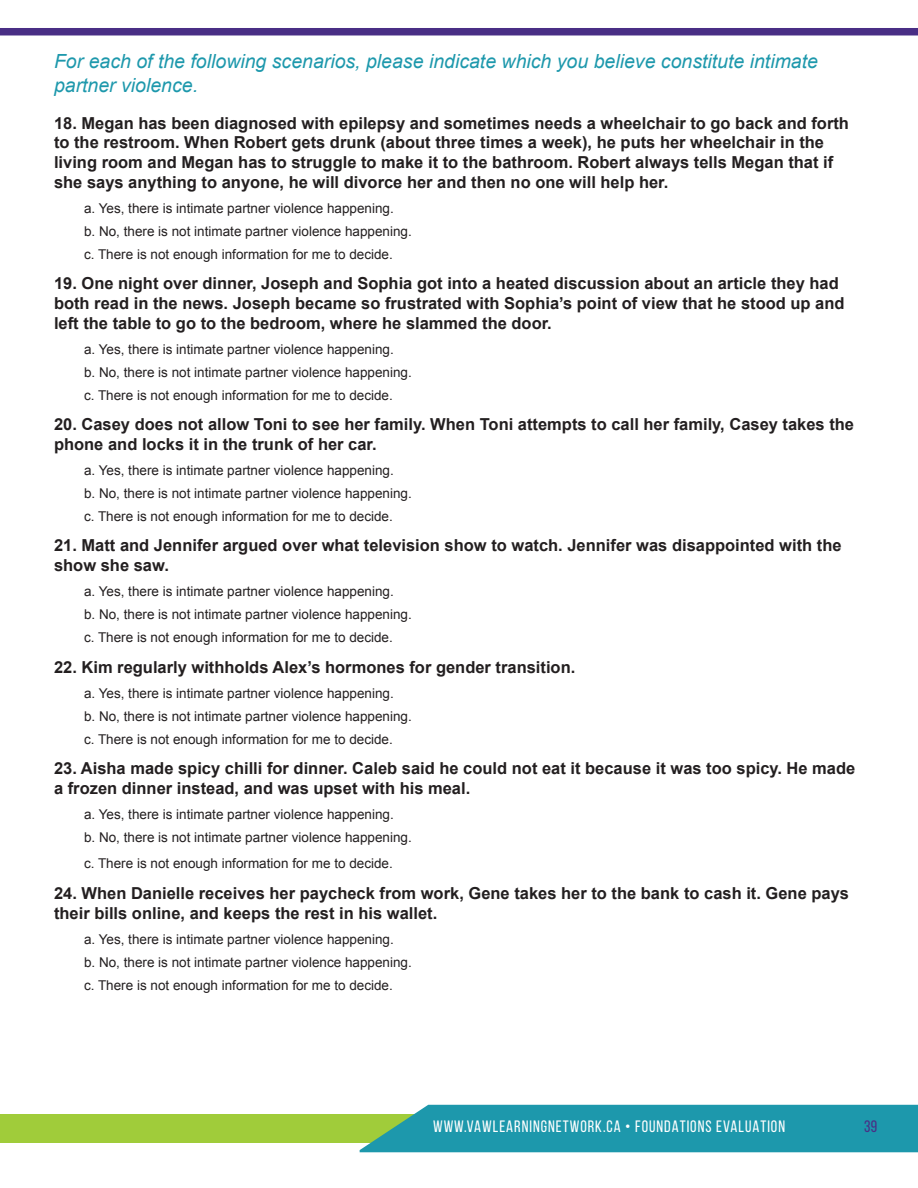
<style>
.page{position:relative;width:918px;height:1188px;background:#fff}
.page>*{position:absolute;margin:0;border:0;box-sizing:border-box;transform-origin:0 0}
.t1{font:italic 19.5px/23.4px "Arial";color:#1d98ac}
.t2{font:700 16.5px/19.8px "Arial";color:#231f20}
.t3{font:16.5px "Bebas Neue";letter-spacing:.06em;color:#fff}
.t4{font:16.5px "Bebas Neue";color:#492e85}
.t5{font:13.5px/23px "Arial";color:#231f20}
</style>
<div class="page">
<div style="left:0;top:1115px;width:918px;height:28px;background:#a0cc3a"></div>
<div style="left:0;top:28px;width:918px;height:7px;background:#492e85"></div>
<div style="left:360px;top:1105px;width:558px;height:47px;background:#1d98ac"></div>
<p class="t1" style="left:54px;top:50px;width:766px">For each of the following scenarios, please indicate which you believe constitute intimate partner violence.</p>
<p class="t2" style="left:54px;top:113px;width:797px">18. Megan has been diagnosed with epilepsy and sometimes needs a wheelchair to go back and forth to the restroom. When Robert gets drunk (about three times a week), he puts her wheelchair in the living room and Megan has to struggle to make it to the bathroom. Robert always tells Megan that if she says anything to anyone, he will divorce her and then no one will help her.</p>
<p class="t5" style="left:84px;top:197px;width:329px">a. Yes, there is intimate partner violence happening.<br>b. No, there is not intimate partner violence happening. c. There is not enough information for me to decide.</p>
<p class="t2" style="left:54px;top:274px;width:792px">19. One night over dinner, Joseph and Sophia got into a heated discussion about an article they had both read in the news. Joseph became so frustrated with Sophia’s point of view that he stood up and left the table to go to the bedroom, where he slammed the door.</p>
<p class="t5" style="left:84px;top:338px;width:329px">a. Yes, there is intimate partner violence happening.<br>b. No, there is not intimate partner violence happening. c. There is not enough information for me to decide.</p>
<p class="t2" style="left:54px;top:415px;width:802px">20. Casey does not allow Toni to see her family. When Toni attempts to call her family, Casey takes the phone and locks it in the trunk of her car.</p>
<p class="t5" style="left:84px;top:459px;width:329px">a. Yes, there is intimate partner violence happening.<br>b. No, there is not intimate partner violence happening. c. There is not enough information for me to decide.</p>
<p class="t2" style="left:54px;top:536px;width:789px">21. Matt and Jennifer argued over what television show to watch. Jennifer was disappointed with the show she saw.</p>
<p class="t5" style="left:84px;top:580px;width:329px">a. Yes, there is intimate partner violence happening.<br>b. No, there is not intimate partner violence happening. c. There is not enough information for me to decide.</p>
<p class="t2" style="left:54px;top:657px;width:523px">22. Kim regularly withholds Alex’s hormones for gender transition.</p>
<p class="t5" style="left:84px;top:682px;width:329px">a. Yes, there is intimate partner violence happening.<br>b. No, there is not intimate partner violence happening. c. There is not enough information for me to decide.</p>
<p class="t2" style="left:54px;top:759px;width:803px">23. Aisha made spicy chilli for dinner. Caleb said he could not eat it because it was too spicy. He made a frozen dinner instead, and was upset with his meal.</p>
<p class="t5" style="left:84px;top:803px;width:329px">a. Yes, there is intimate partner violence happening.<br>b. No, there is not intimate partner violence happening.</p>
<p class="t5" style="left:84px;top:852px;width:310px">c. There is not enough information for me to decide.</p>
<p class="t2" style="left:54px;top:884px;width:797px">24. When Danielle receives her paycheck from work, Gene takes her to the bank to cash it. Gene pays their bills online, and keeps the rest in his wallet.</p>
<p class="t5" style="left:84px;top:928px;width:329px">a. Yes, there is intimate partner violence happening.<br>b. No, there is not intimate partner violence happening. c. There is not enough information for me to decide.</p>
<p class="t3" style="left:433px;top:1118px;width:354px">WWW.VAWLEARNINGNETWORK.CA • FOUNDATIONS EVALUATION</p>
<p class="t4" style="left:864px;top:1118px;width:15px">39</p>
</div>
